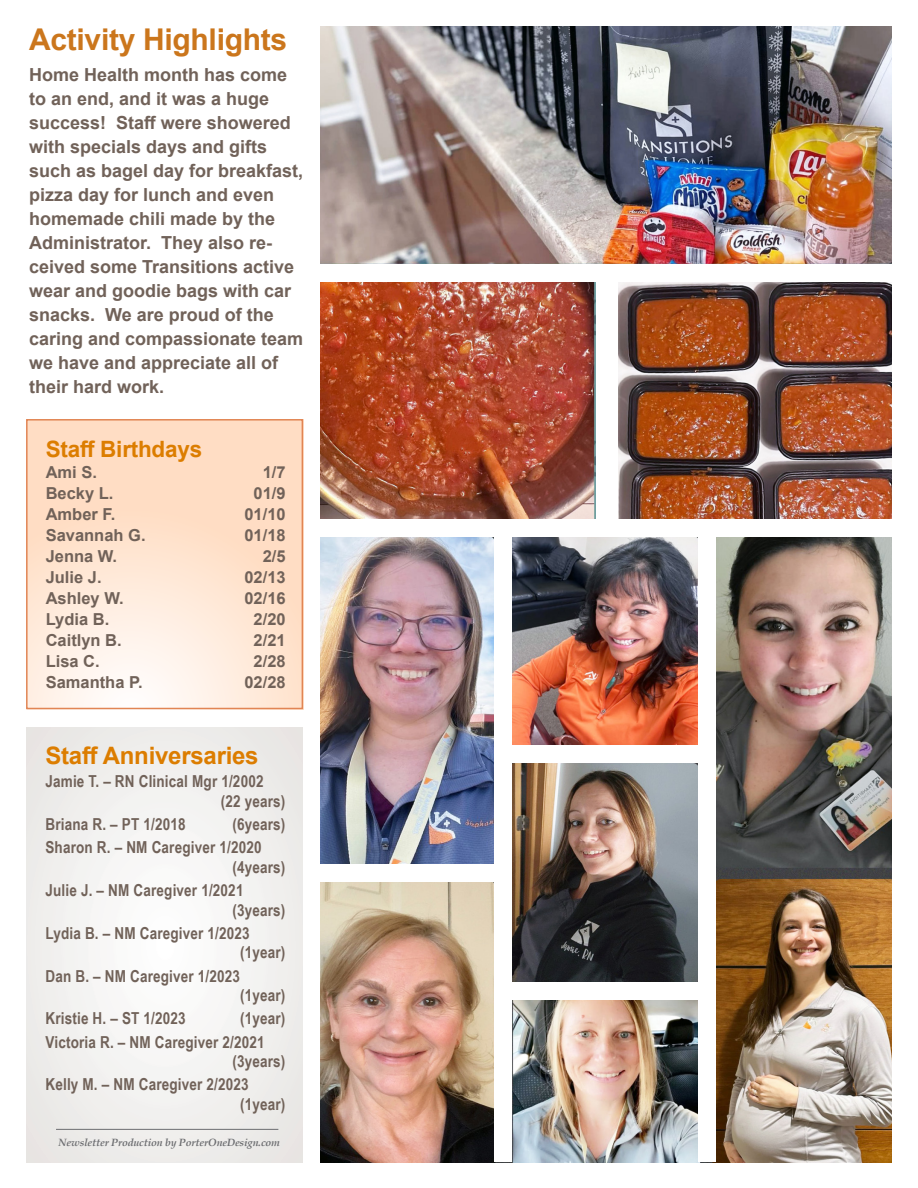
<style>
.page{position:relative;width:918px;height:1188px;background:#fff}
.page>*{position:absolute;margin:0;border:0;box-sizing:border-box;transform-origin:0 0}
.text_1{font:700 30px "Arial";letter-spacing:-.01em;color:#cb761c}
.text_1-2{font:700 24px "Arial";letter-spacing:-.01em;color:#dc7d00}
.text_1-3{font:700 22.5px "Arial";letter-spacing:-.01em;color:#dc7d00}
.t1{font:700 18px/24px "Arial";color:#716259}
.t2{font:700 16.5px/19.5px "Arial Narrow";letter-spacing:.01em;color:#716259}
.t3{font:700 16.5px "Arial";color:#716259}
.t4{font:italic 700 10.5px "Book Antiqua";letter-spacing:-.01em;color:#6c6d70}
</style>
<div class="page">
<div style="left:27px;top:728px;width:276px;height:434px;background:#f1f0ef"></div>
<svg style="left:29px;top:422px;width:271px;height:284px;background:#ffe5d2"></svg>
<div style="left:26px;top:419px;width:277px;height:290px;border:2px solid #e18554"></div>
<hr style="left:56px;top:1129px;width:222px;height:1px;background:#6c6d70">
<img style="left:321px;top:27px;width:571px;height:237px">
<img style="left:321px;top:538px;width:571px;height:624px">
<img style="left:321px;top:283px;width:274px;height:235px">
<img style="left:619px;top:283px;width:273px;height:235px">
<div style="left:495px;top:531px;width:17px;height:631px;background:#fff"></div>
<div style="left:309px;top:864px;width:193px;height:17px;background:#fff"></div>
<div style="left:498px;top:745px;width:207px;height:18px;background:#fff"></div>
<div style="left:498px;top:983px;width:207px;height:17px;background:#fff"></div>
<div style="left:699px;top:531px;width:17px;height:631px;background:#fff"></div>
<p class="text_1" style="left:29px;top:18px;width:259px">Activity Highlights</p>
<p class="t1" style="left:29px;top:63px;width:276px">Home Health month has come to an end, and it was a huge success! Staff were showered with specials days and gifts such as bagel day for breakfast, pizza day for lunch and even homemade chili made by the<br>Administrator. They also re&shy;ceived some Transitions active wear and goodie bags with car snacks. We are proud of the caring and compassionate team we have and appreciate all of their hard work.</p>
<p class="text_1-3" style="left:46px;top:433px;width:158px">Staff Birthdays</p>
<p class="t3" style="left:46px;top:461px;width:53px">Ami S.</p>
<p class="t3" style="left:263px;top:461px;width:24px">1/7</p>
<p class="t3" style="left:46px;top:482px;width:69px">Becky L.</p>
<p class="t3" style="left:254px;top:482px;width:34px">01/9</p>
<p class="t3" style="left:46px;top:503px;width:71px">Amber F.</p>
<p class="t3" style="left:244px;top:503px;width:43px">01/10</p>
<p class="t3" style="left:46px;top:524px;width:101px">Savannah G.</p>
<p class="t3" style="left:244px;top:524px;width:43px">01/18</p>
<p class="t3" style="left:46px;top:545px;width:73px">Jenna W.</p>
<p class="t3" style="left:263px;top:545px;width:24px">2/5</p>
<p class="t3" style="left:46px;top:566px;width:57px">Julie J.</p>
<p class="t3" style="left:244px;top:566px;width:43px">02/13</p>
<p class="t3" style="left:46px;top:587px;width:79px">Ashley W.</p>
<p class="t3" style="left:244px;top:587px;width:43px">02/16</p>
<p class="t3" style="left:46px;top:608px;width:65px">Lydia B.</p>
<p class="t3" style="left:254px;top:608px;width:34px">2/20</p>
<p class="t3" style="left:46px;top:629px;width:78px">Caitlyn B.</p>
<p class="t3" style="left:254px;top:629px;width:34px">2/21</p>
<p class="t3" style="left:46px;top:650px;width:56px">Lisa C.</p>
<p class="t3" style="left:254px;top:650px;width:34px">2/28</p>
<p class="t3" style="left:46px;top:671px;width:98px">Samantha P.</p>
<p class="t3" style="left:244px;top:671px;width:43px">02/28</p>
<p class="text_1-2" style="left:45px;top:739px;width:215px">Staff Anniversaries</p>
<p class="t2" style="left:221px;top:771px;width:66px;text-indent:-175px">Jamie T. – RN Clinical Mgr 1/2002 (22 years)</p>
<p class="t2" style="left:45px;top:814px;width:142px">Briana R. – PT 1/2018</p>
<p class="t2" style="left:232px;top:814px;width:55px">(6years)</p>
<p class="t2" style="left:232px;top:837px;width:55px;text-indent:-187px">Sharon R. – NM Caregiver 1/2020 (4years)</p>
<p class="t2" style="left:232px;top:880px;width:55px;text-indent:-187px">Julie J. – NM Caregiver 1/2021 (3years)</p>
<p class="t2" style="left:240px;top:922px;width:47px;text-indent:-195px">Lydia B. – NM Caregiver 1/2023 (1year)</p>
<p class="t2" style="left:240px;top:965px;width:47px;text-indent:-195px">Dan B. – NM Caregiver 1/2023 (1year)</p>
<p class="t2" style="left:45px;top:1008px;width:142px">Kristie H. – ST 1/2023</p>
<p class="t2" style="left:240px;top:1008px;width:47px">(1year)</p>
<p class="t2" style="left:232px;top:1031px;width:55px;text-indent:-187px">Victoria R. – NM Caregiver 2/2021 (3years)</p>
<p class="t2" style="left:240px;top:1074px;width:47px;text-indent:-195px">Kelly M. – NM Caregiver 2/2023 (1year)</p>
<p class="t4" style="left:58px;top:1135px;width:223px">Newsletter Production by PorterOneDesign.com</p>
</div>
